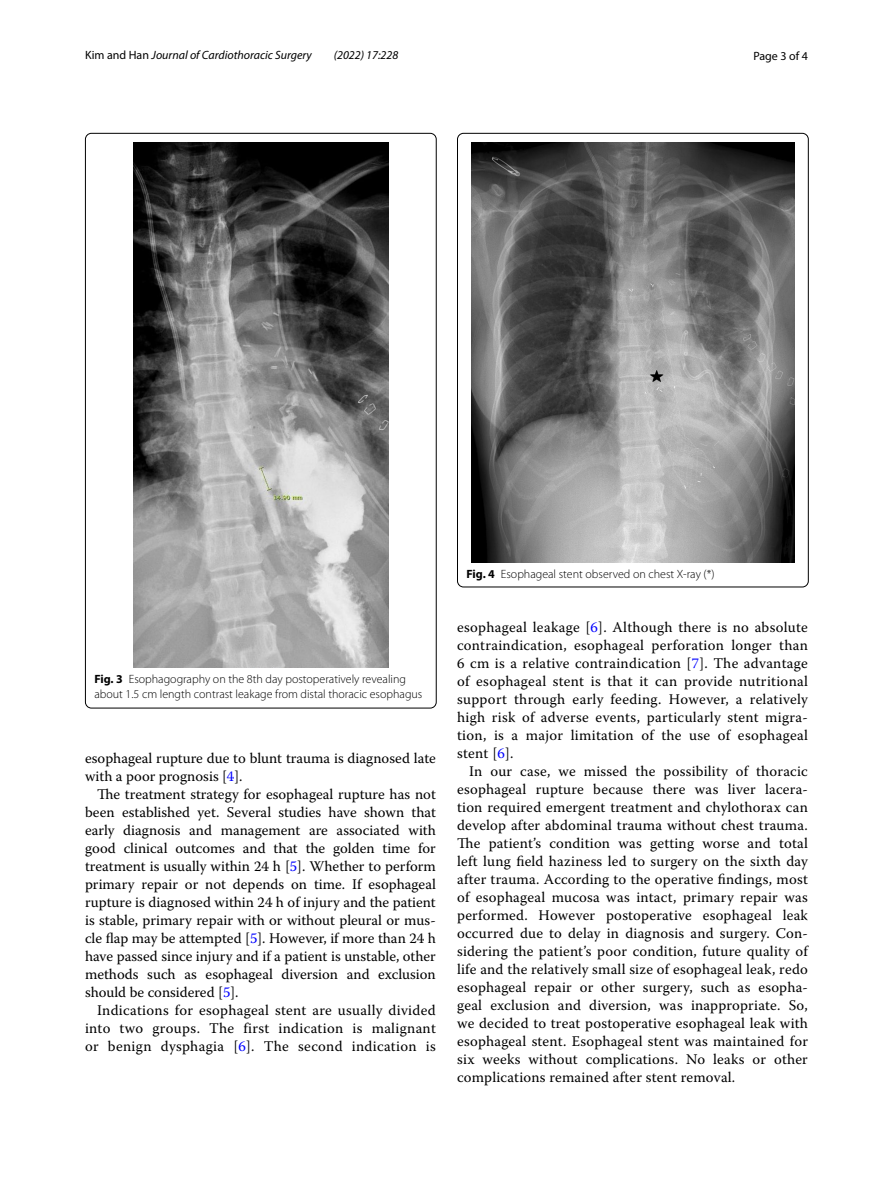
<style>
.page{position:relative;width:893px;height:1187px;background:#fff}
.page>*{position:absolute;margin:0;border:0;box-sizing:border-box;transform-origin:0 0}
.t1{font:14.7px/18px "Warnock Pro";letter-spacing:.015em;color:#000;text-align:justify}
.t2{font:300 12px/15px "Myriad Pro";color:#000}
.t3{font:italic 12px "Myriad Pro";color:#000}
.t4{font:12px "Myriad Pro";color:#000}
.s1{font-style:normal}
.s2{font-weight:700}
.s3{color:#00f}
</style>
<div class="page">
<img style="left:133px;top:142px;width:255px;height:525px">
<img style="left:471px;top:142px;width:323px;height:420px">
<p class="t3" style="left:85px;top:48px;width:228px"><span class="s1">Kim and Han</span> Journal of Cardiothoracic Surgery</p>
<p class="t3" style="left:334px;top:48px;width:66px">(2022) 17:228</p>
<p class="t4" style="left:753px;top:48px;width:56px">Page 3 of 4</p>
<p class="t2" style="left:94px;top:671px;width:329px"><span class="s2">Fig. 3</span> Esophagography on the 8th day postoperatively revealing about 1.5 cm length contrast leakage from distal thoracic esophagus</p>
<p class="t1" style="left:85px;top:749px;width:352px">esophageal rupture due to blunt trauma is diagnosed late with a poor prognosis [<span class="s3">4</span>].</p>
<p class="t1" style="left:85px;top:785px;width:352px;text-indent:12px">The treatment strategy for esophageal rupture has not been established yet. Several studies have shown that early diagnosis and management are associated with good clinical outcomes and that the golden time for treatment is usually within 24 h [<span class="s3">5</span>]. Whether to perform primary repair or not depends on time. If esophageal rupture is diagnosed within 24 h of injury and the patient is stable, primary repair with or without pleural or mus&shy;cle flap may be attempted [<span class="s3">5</span>]. However, if more than 24 h have passed since injury and if a patient is unstable, other methods such as esophageal diversion and exclusion should be considered [<span class="s3">5</span>].</p>
<p class="t1" style="left:85px;top:1001px;width:352px;text-indent:12px">Indications for esophageal stent are usually divided into two groups. The first indication is malignant or benign dysphagia [<span class="s3">6</span>]. The second indication is</p>
<p class="t2" style="left:466px;top:566px;width:250px"><span class="s2">Fig. 4</span> Esophageal stent observed on chest X-ray (*)</p>
<p class="t1" style="left:457px;top:617px;width:352px">esophageal leakage [<span class="s3">6</span>]. Although there is no absolute contraindication, esophageal perforation longer than 6 cm is a relative contraindication [<span class="s3">7</span>]. The advantage of esophageal stent is that it can provide nutritional support through early feeding. However, a relatively high risk of adverse events, particularly stent migra&shy;tion, is a major limitation of the use of esophageal stent [<span class="s3">6</span>].</p>
<p class="t1" style="left:457px;top:761px;width:352px;text-indent:12px">In our case, we missed the possibility of thoracic esophageal rupture because there was liver lacera&shy;tion required emergent treatment and chylothorax can develop after abdominal trauma without chest trauma.<br>The patient’s condition was getting worse and total left lung field haziness led to surgery on the sixth day after trauma. According to the operative findings, most of esophageal mucosa was intact, primary repair was performed. However postoperative esophageal leak occurred due to delay in diagnosis and surgery. Con&shy;sidering the patient’s poor condition, future quality of life and the relatively small size of esophageal leak, redo esophageal repair or other surgery, such as esopha&shy;geal exclusion and diversion, was inappropriate. So, we decided to treat postoperative esophageal leak with esophageal stent. Esophageal stent was maintained for six weeks without complications. No leaks or other complications remained after stent removal.</p>
</div>
